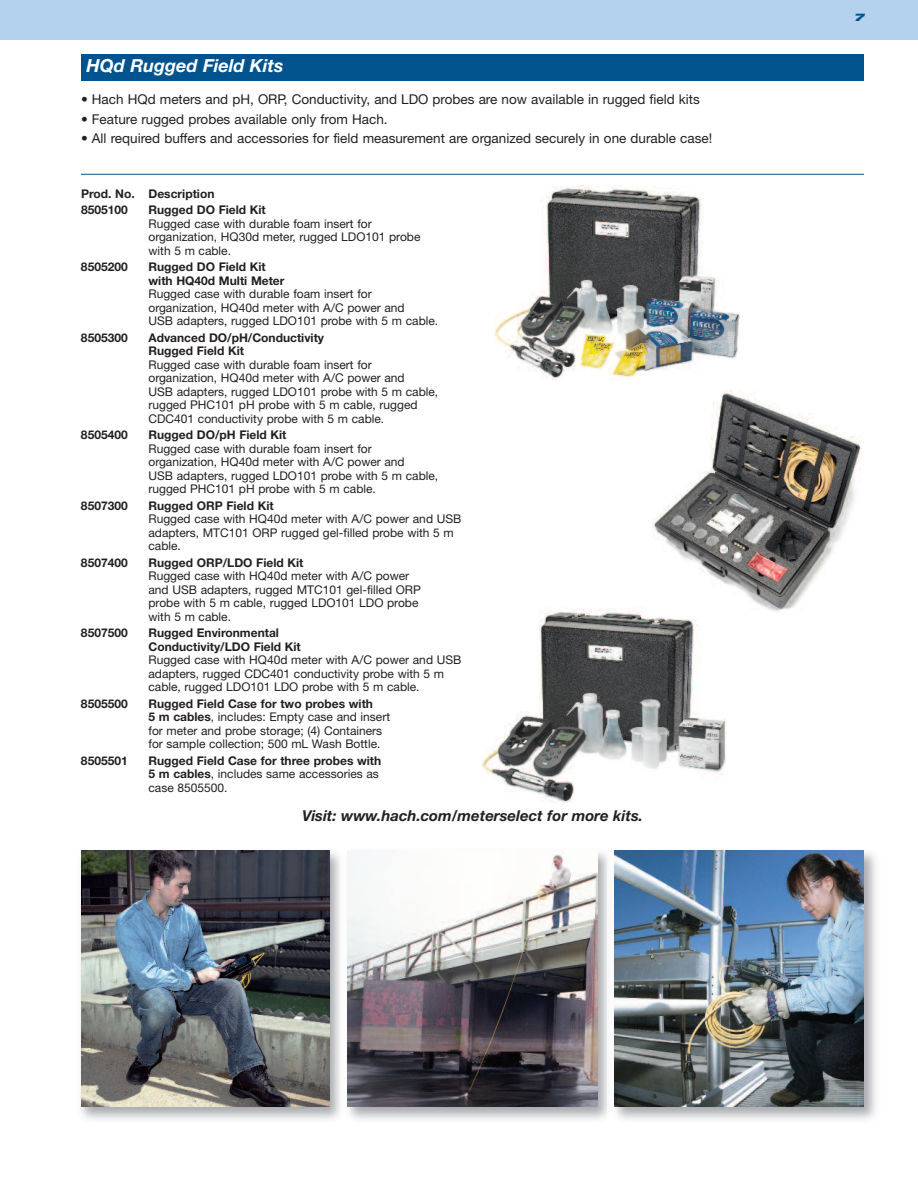
<style>
.page{position:relative;width:918px;height:1188px;background:#fff}
.page>*{position:absolute;margin:0;border:0;box-sizing:border-box;transform-origin:0 0}
.t1{font:italic 700 18px "Helvetica Neue";color:#fff}
.t2{font:italic 700 15px "Helvetica Neue";color:#231f20}
.t3{font:13.5px "Helvetica Neue";color:#231f20}
.t4{font:12px/13.5px "Helvetica Neue";color:#231f20}
.t5{font:700 12px/13.5px "Helvetica Neue";color:#231f20}
.t6{font:italic 900 expanded 10.5px "Helvetica Neue";color:#00538d}
.s1{font-weight:700}
.s2{font-weight:400}
</style>
<div class="page">
<div style="left:81px;top:54px;width:783px;height:27px;background:#00538d"></div>
<div style="left:0;top:0;width:918px;height:40px;background:#b4d2ed"></div>
<img style="left:495px;top:185px;width:245px;height:194px">
<img style="left:653px;top:390px;width:208px;height:222px">
<img style="left:81px;top:850px;width:795px;height:270px">
<img style="left:81px;top:850px;width:248px;height:257px">
<img style="left:348px;top:850px;width:249px;height:257px">
<img style="left:615px;top:851px;width:249px;height:256px">
<hr style="left:81px;top:174px;width:783px;height:1px;background:#00538d">
<img style="left:482px;top:608px;width:244px;height:194px">
<h1 class="t1" style="left:87px;top:59px;width:199px">HQd Rugged Field Kits</h1>
<p class="t3" style="left:81px;top:94px;width:620px">• Hach HQd meters and pH, ORP, Conductivity, and LDO probes are now available in rugged field kits</p>
<p class="t3" style="left:81px;top:114px;width:308px">• Feature rugged probes available only from Hach.</p>
<p class="t3" style="left:81px;top:134px;width:633px">• All required buffers and accessories for field measurement are organized securely in one durable case!</p>
<p class="t5" style="left:81px;top:186px;width:135px;line-height:16.5px">Prod. No. Description<br>8505100</p>
<p class="t5" style="left:148px;top:204px;width:119px">Rugged DO Field Kit</p>
<p class="t4" style="left:148px;top:218px;width:274px">Rugged case with durable foam insert for organization, HQ30d meter, rugged LDO101 probe with 5 m cable.</p>
<p class="t5" style="left:81px;top:261px;width:48px">8505200</p>
<p class="t5" style="left:148px;top:261px;width:138px">Rugged DO Field Kit with HQ40d Multi Meter</p>
<p class="t4" style="left:148px;top:288px;width:291px">Rugged case with durable foam insert for organization, HQ40d meter with A/C power and<br>USB adapters, rugged LDO101 probe with 5 m cable.</p>
<p class="t5" style="left:81px;top:332px;width:48px">8505300</p>
<p class="t5" style="left:148px;top:332px;width:177px">Advanced DO/pH/Conductivity<br>Rugged Field Kit</p>
<p class="t4" style="left:148px;top:359px;width:291px">Rugged case with durable foam insert for organization, HQ40d meter with A/C power and<br>USB adapters, rugged LDO101 probe with 5 m cable, rugged PHC101 pH probe with 5 m cable, rugged CDC401 conductivity probe with 5 m cable.</p>
<p class="t5" style="left:81px;top:429px;width:48px">8505400</p>
<p class="t5" style="left:148px;top:429px;width:140px">Rugged DO/pH Field Kit</p>
<p class="t4" style="left:148px;top:443px;width:291px">Rugged case with durable foam insert for organization, HQ40d meter with A/C power and<br>USB adapters, rugged LDO101 probe with 5 m cable, rugged PHC101 pH probe with 5 m cable.</p>
<p class="t5" style="left:81px;top:500px;width:48px">8507300</p>
<p class="t5" style="left:148px;top:500px;width:127px">Rugged ORP Field Kit</p>
<p class="t4" style="left:148px;top:513px;width:314px">Rugged case with HQ40d meter with A/C power and USB adapters, MTC101 ORP rugged gel-filled probe with 5 m cable.</p>
<p class="t5" style="left:81px;top:557px;width:48px">8507400</p>
<p class="t5" style="left:148px;top:557px;width:156px">Rugged ORP/LDO Field Kit</p>
<p class="t4" style="left:148px;top:570px;width:274px">Rugged case with HQ40d meter with A/C power and USB adapters, rugged MTC101 gel-filled ORP probe with 5 m cable, rugged LDO101 LDO probe with 5 m cable.</p>
<p class="t5" style="left:81px;top:627px;width:48px">8507500</p>
<p class="t5" style="left:148px;top:627px;width:154px">Rugged Environmental<br>Conductivity/LDO Field Kit</p>
<p class="t4" style="left:148px;top:654px;width:314px">Rugged case with HQ40d meter with A/C power and USB adapters, rugged CDC401 conductivity probe with 5 m cable, rugged LDO101 LDO probe with 5 m cable.</p>
<p class="t5" style="left:81px;top:698px;width:48px">8505500</p>
<p class="t4" style="left:148px;top:698px;width:243px"><span class="s1">Rugged Field Case for two probes with<br>5 m cables</span>, includes: Empty case and insert for meter and probe storage; (4) Containers for sample collection; 500 mL Wash Bottle.</p>
<p class="t5" style="left:81px;top:755px;width:48px">8505501</p>
<p class="t5" style="left:148px;top:755px;width:234px">Rugged Field Case for three probes with<br>5 m cables<span class="s2">, includes same accessories as case 8505500.</span></p>
<p class="t2" style="left:302px;top:810px;width:342px">Visit: www.hach.com/meterselect for more kits.</p>
<p class="t6" style="left:854px;top:13px;width:11px">7</p>
</div>
